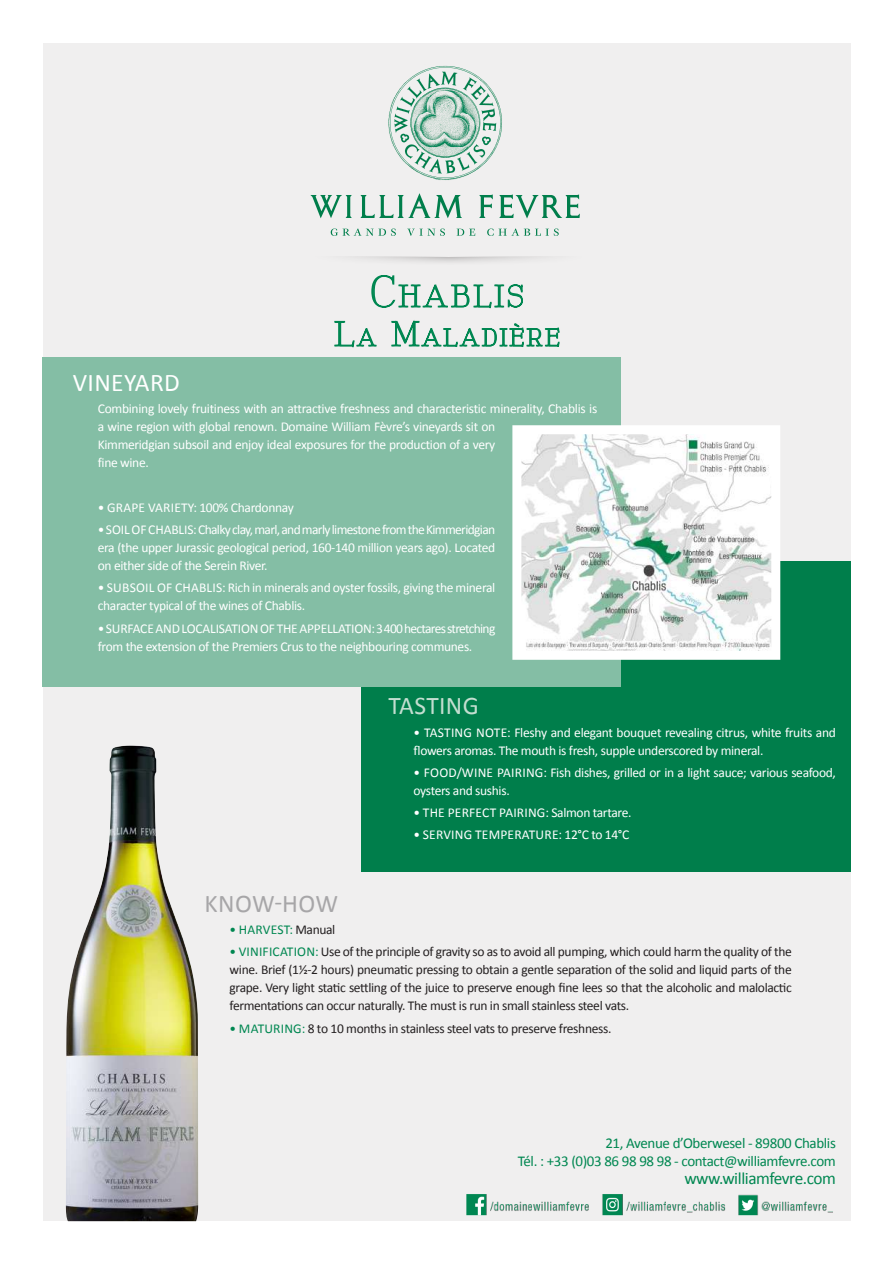
<style>
.page{position:relative;width:893px;height:1263px;background:#fff}
.page>*{position:absolute;margin:0;border:0;box-sizing:border-box;transform-origin:0 0}
.t1{font:25.5px "Calibri";letter-spacing:.015em;color:#a7a6a8}
.t2{font:25.5px "Calibri";letter-spacing:.015em;color:#fff}
.t3{font:25.5px "Calibri";letter-spacing:.015em;color:#c3ded0}
.t4{font:17.25px "Calibri";letter-spacing:-.025em;color:#008751}
.t5{font:15px/18px "Calibri";letter-spacing:-.025em;color:#008751;text-align:right}
.t6{font:13.5px/18px "Calibri";letter-spacing:-.025em;color:#fff}
.t7{font:13.5px/18px "Calibri";letter-spacing:-.025em;color:#231f20;text-align:justify}
.t8{font:13.5px "Calibri";letter-spacing:.005em;color:#fff}
.t9{font:13.5px "Calibri";letter-spacing:.015em;color:#fff}
.t10{font:13.5px "Calibri";color:#008751}
.s1{color:#231f20}
.s2{color:#008751}
</style>
<div class="page">
<div style="left:43px;top:43px;width:808px;height:1178px;background:#f0efef"></div>
<div style="left:361px;top:561px;width:490px;height:311px;background:#007e4b"></div>
<div style="left:42px;top:357px;width:579px;height:330px;background:#84bea5"></div>
<svg style="left:371px;top:275px;width:152px;height:34px"></svg>
<svg style="left:334px;top:320px;width:43px;height:28px"></svg>
<svg style="left:391px;top:320px;width:169px;height:27px"></svg>
<img style="left:522px;top:435px;width:248px;height:215px">
<div style="left:512px;top:425px;width:268px;height:235px;border:9px solid #fff"></div>
<img style="left:66px;top:745px;width:132px;height:476px">
<div style="left:304px;top:33px;width:291px;height:233px;background:#231f20;opacity:.5"></div>
<svg style="left:304px;top:147px;width:291px;height:109px"></svg>
<svg style="left:304px;top:33px;width:291px;height:114px"></svg>
<img style="left:466px;top:1194px;width:367px;height:21px">
<h1 class="t2" style="left:73px;top:367px;width:109px">VINEYARD</h1>
<p class="t6" style="left:98px;top:400px;width:501px">Combining lovely fruitiness with an attractive freshness and characteristic minerality, Chablis is a wine region with global renown. Domaine William Fèvre’s vineyards sit on<br>Kimmeridgian subsoil and enjoy ideal exposures for the production of a very<br>fine wine.</p>
<p class="t6" style="left:98px;top:498px;width:198px">• GRAPE VARIETY: 100% Chardonnay</p>
<p class="t6" style="left:98px;top:521px;width:399px;text-align:justify">• SOIL OF CHABLIS: Chalky clay, marl, and marly limestone from the Kimmeridgian era (the upper Jurassic geological period, 160-140 million years ago). Located on either side of the Serein River.</p>
<p class="t6" style="left:98px;top:579px;width:399px">• SUBSOIL OF CHABLIS: Rich in minerals and oyster fossils, giving the mineral character typical of the wines of Chablis.</p>
<p class="t6" style="left:98px;top:619px;width:399px">• SURFACE AND LOCALISATION OF THE APPELLATION: 3 400 hectares stretching from the extension of the Premiers Crus to the neighbouring communes.</p>
<h1 class="t3" style="left:388px;top:690px;width:92px">TASTING</h1>
<p class="t6" style="left:414px;top:723px;width:424px">• TASTING NOTE: Fleshy and elegant bouquet revealing citrus, white fruits and flowers aromas. The mouth is fresh, supple underscored by mineral.</p>
<p class="t6" style="left:414px;top:763px;width:424px">• FOOD/WINE PAIRING: Fish dishes, grilled or in a light sauce; various seafood, oysters and sushis.</p>
<p class="t8" style="left:414px;top:804px;width:219px">• THE PERFECT PAIRING: Salmon tartare.</p>
<p class="t9" style="left:414px;top:826px;width:217px">• SERVING TEMPERATURE: 12°C to 14°C</p>
<h1 class="t1" style="left:205px;top:887px;width:135px">KNOW-HOW</h1>
<p class="t10" style="left:230px;top:921px;width:107px">• HARVEST: <span class="s1">Manual</span></p>
<p class="t7" style="left:230px;top:943px;width:564px"><span class="s2">• VINIFICATION:</span> Use of the principle of gravity so as to avoid all pumping, which could harm the quality of the wine. Brief (1½-2 hours) pneumatic pressing to obtain a gentle separation of the solid and liquid parts of the grape. Very light static settling of the juice to preserve enough fine lees so that the alcoholic and malolactic fermentations can occur naturally. The must is run in small stainless steel vats.</p>
<p class="t7" style="left:230px;top:1019px;width:383px"><span class="s2">• MATURING:</span> 8 to 10 months in stainless steel vats to preserve freshness.</p>
<p class="t5" style="left:518px;top:1134px;width:319px">21, Avenue d’Oberwesel - 89800 Chablis<br>Tél. : +33 (0)03 86 98 98 98 - contact@williamfevre.com</p>
<p class="t4" style="left:684px;top:1167px;width:153px">www.williamfevre.com</p>
</div>
